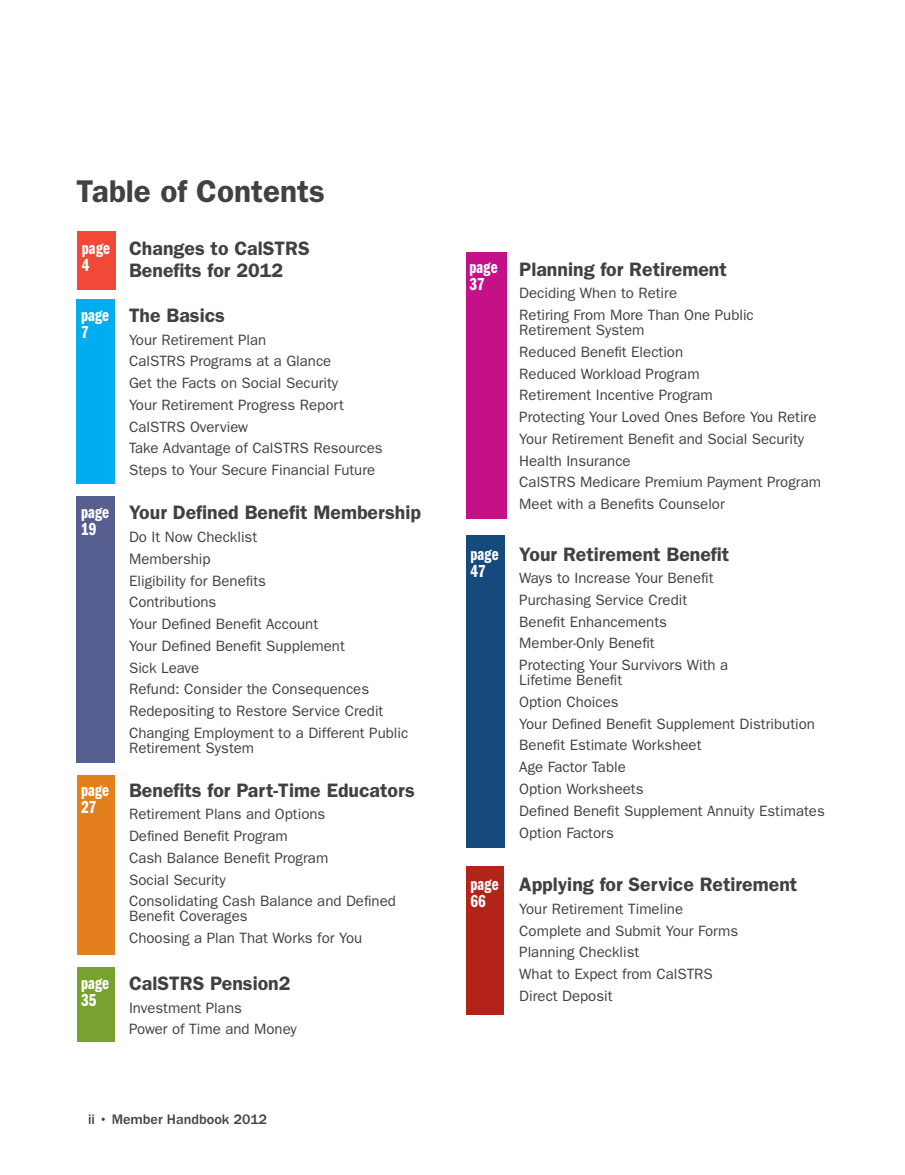
<style>
.page{position:relative;width:905px;height:1175px;background:#fff}
.page>*{position:absolute;margin:0;border:0;box-sizing:border-box;transform-origin:0 0}
.t1{font:600 31.5px "ITC Franklin Gothic Std";color:#414042}
.t2{font:600 19.5px/22.5px "ITC Franklin Gothic Std";color:#414042}
.t3{font:18px/17px "ITC Franklin Gothic Std Dm Cp";color:#fff}
.t4{font:15px/21.8px "ITC Franklin Gothic Std";color:#414042}
.t5{font:500 14.25px "ITC Franklin Gothic Std";color:#414042}
</style>
<div class="page">
<div style="left:76px;top:299px;width:39px;height:185px;background:#00aeef"></div>
<div style="left:77px;top:231px;width:38px;height:59px;background:#f04937"></div>
<div style="left:76px;top:496px;width:39px;height:266px;background:#565f90"></div>
<div style="left:77px;top:774px;width:38px;height:180px;background:#e37f1c"></div>
<div style="left:77px;top:967px;width:38px;height:75px;background:#78a22f"></div>
<div style="left:466px;top:252px;width:40px;height:266px;background:#c41188"></div>
<div style="left:466px;top:535px;width:39px;height:312px;background:#174a7c"></div>
<div style="left:466px;top:866px;width:37px;height:149px;background:#b32317"></div>
<h1 class="t1" style="left:76px;top:172px;width:250px">Table of Contents</h1>
<p class="t3" style="left:82px;top:239px;width:29px">page<br>4</p>
<p class="t3" style="left:81px;top:307px;width:29px">page<br>7</p>
<p class="t3" style="left:81px;top:504px;width:29px">page<br>19</p>
<p class="t3" style="left:81px;top:781px;width:29px">page<br>27</p>
<p class="t3" style="left:81px;top:974px;width:29px">page<br>35</p>
<h2 class="t2" style="left:129px;top:237px;width:182px">Changes to CalSTRS<br>Benefits for 2012</h2>
<h2 class="t2" style="left:129px;top:304px;width:97px">The Basics</h2>
<p class="t4" style="left:129px;top:329px;width:255px">Your Retirement Plan<br>CalSTRS Programs at a Glance<br>Get the Facts on Social Security<br>Your Retirement Progress Report<br>CalSTRS Overview<br>Take Advantage of CalSTRS Resources<br>Steps to Your Secure Financial Future</p>
<h2 class="t2" style="left:129px;top:501px;width:293px">Your Defined Benefit Membership</h2>
<p class="t4" style="left:129px;top:526px;width:281px">Do It Now Checklist<br>Membership<br>Eligibility for Benefits<br>Contributions<br>Your Defined Benefit Account<br>Your Defined Benefit Supplement<br>Sick Leave<br>Refund: Consider the Consequences<br>Redepositing to Restore Service Credit<br>Changing Employment to a Different Public</p>
<p class="t4" style="left:129px;top:737px;width:127px">Retirement System</p>
<h2 class="t2" style="left:129px;top:779px;width:287px">Benefits for Part-Time Educators</h2>
<p class="t4" style="left:129px;top:803px;width:268px">Retirement Plans and Options<br>Defined Benefit Program<br>Cash Balance Benefit Program<br>Social Security<br>Consolidating Cash Balance and Defined</p>
<p class="t4" style="left:129px;top:905px;width:235px">Benefit Coverages<br>Choosing a Plan That Works for You</p>
<h2 class="t2" style="left:129px;top:972px;width:163px">CalSTRS Pension2</h2>
<p class="t4" style="left:129px;top:996px;width:169px">Investment Plans<br>Power of Time and Money</p>
<p class="t5" style="left:88px;top:1111px;width:180px">ii • Member Handbook 2012</p>
<p class="t3" style="left:469px;top:259px;width:29px">page<br>37</p>
<p class="t3" style="left:470px;top:545px;width:29px">page<br>47</p>
<p class="t3" style="left:470px;top:876px;width:29px">page<br>66</p>
<h2 class="t2" style="left:519px;top:258px;width:209px">Planning for Retirement</h2>
<p class="t4" style="left:519px;top:282px;width:236px">Deciding When to Retire<br>Retiring From More Than One Public</p>
<p class="t4" style="left:519px;top:319px;width:303px">Retirement System<br>Reduced Benefit Election<br>Reduced Workload Program<br>Retirement Incentive Program<br>Protecting Your Loved Ones Before You Retire<br>Your Retirement Benefit and Social Security<br>Health Insurance<br>CalSTRS Medicare Premium Payment Program<br>Meet with a Benefits Counselor</p>
<h2 class="t2" style="left:519px;top:542px;width:211px">Your Retirement Benefit</h2>
<p class="t4" style="left:519px;top:567px;width:210px">Ways to Increase Your Benefit<br>Purchasing Service Credit<br>Benefit Enhancements<br>Member-Only Benefit<br>Protecting Your Survivors With a</p>
<p class="t4" style="left:519px;top:669px;width:307px">Lifetime Benefit<br>Option Choices<br>Your Defined Benefit Supplement Distribution<br>Benefit Estimate Worksheet<br>Age Factor Table<br>Option Worksheets<br>Defined Benefit Supplement Annuity Estimates<br>Option Factors</p>
<h2 class="t2" style="left:519px;top:873px;width:279px">Applying for Service Retirement</h2>
<p class="t4" style="left:519px;top:898px;width:220px">Your Retirement Timeline<br>Complete and Submit Your Forms<br>Planning Checklist<br>What to Expect from CalSTRS<br>Direct Deposit</p>
</div>
